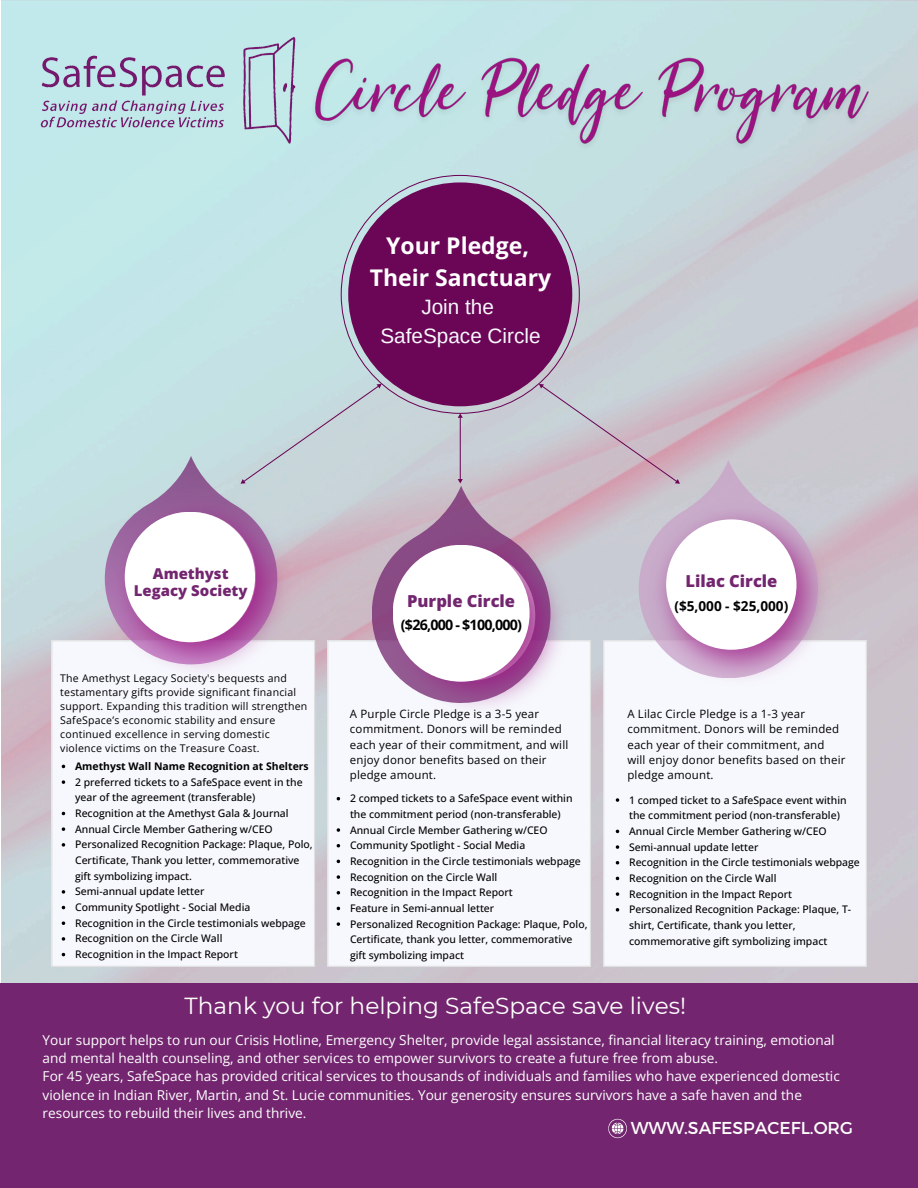
<style>
.page{position:relative;width:918px;height:1188px;background:#fff}
.page>*{position:absolute;margin:0;border:0;box-sizing:border-box;transform-origin:0 0}
.t1{font:23.2px "Montserrat";color:#fff}
.t2{font:700 23px/31.6px "Open Sans";color:#fff;text-align:center}
.t3{font:20.8px/28.8px "Arimo";color:#f7f8fd;text-align:center}
.t4{font:17.2px "Montserrat";color:#fff}
.t5{font:800 16.6px "Open Sans";color:#73266f}
.t6{font:800 16.4px "Open Sans";color:#73266f}
.t7{font:800 15px/17.2px "Open Sans";color:#73266f;text-align:center}
.t8{font:700 14.2px "Open Sans";letter-spacing:-.055em;color:#000}
.t9{font:13.6px/18.2px "Open Sans";color:#fff}
.t10{font:700 13.6px "Open Sans";color:#000}
.t11{font:11.4px/15.2px "Open Sans";letter-spacing:.015em;color:#000}
.t12{font:10.6px/14px "Open Sans";letter-spacing:.02em;color:#000}
.t13{font:500 10.4px/15.6px "Open Sans";color:#000}
.t14{font:700 10.4px "Open Sans";color:#000}
</style>
<div class="page">
<img style="left:1px;top:0;width:917px;height:984px">
<div style="left:0;top:984px;width:918px;height:204px;background:#73266f"></div>
<img style="left:38px;top:36px;width:260px;height:111px">
<img style="left:306px;top:39px;width:574px;height:119px">
<svg style="left:608px;top:1119px;width:19px;height:19px"></svg>
<svg style="left:327px;top:703px;width:264px;height:264px"></svg>
<svg style="left:603px;top:640px;width:264px;height:327px"></svg>
<svg style="left:51px;top:640px;width:264px;height:327px"></svg>
<img style="left:100px;top:486px;width:5px;height:201px">
<img style="left:379px;top:703px;width:201px;height:22px">
<img style="left:818px;top:493px;width:23px;height:203px">
<div style="left:348px;top:182px;width:224px;height:224px;background:#6b0556;border-radius:50%"></div>
<svg style="left:105px;top:384px;width:713px;height:319px"></svg>
<svg style="left:62px;top:780px;width:3px;height:4px"></svg>
<svg style="left:62px;top:827px;width:3px;height:4px"></svg>
<svg style="left:62px;top:843px;width:3px;height:4px"></svg>
<svg style="left:62px;top:890px;width:3px;height:4px"></svg>
<svg style="left:62px;top:921px;width:3px;height:4px"></svg>
<svg style="left:62px;top:937px;width:3px;height:4px"></svg>
<svg style="left:337px;top:828px;width:3px;height:4px"></svg>
<svg style="left:337px;top:875px;width:3px;height:4px"></svg>
<svg style="left:337px;top:891px;width:3px;height:4px"></svg>
<svg style="left:337px;top:922px;width:3px;height:4px"></svg>
<svg style="left:616px;top:798px;width:3px;height:4px"></svg>
<svg style="left:616px;top:845px;width:3px;height:4px"></svg>
<svg style="left:616px;top:892px;width:3px;height:4px"></svg>
<svg style="left:616px;top:908px;width:3px;height:4px"></svg>
<p class="t2" style="left:370px;top:230px;width:183px">Your Pledge,<br>Their Sanctuary</p>
<p class="t3" style="left:380px;top:293px;width:162px">Join the<br>SafeSpace Circle</p>
<p class="t7" style="left:134px;top:565px;width:115px">Amethyst<br>Legacy Society</p>
<p class="t12" style="left:60px;top:671px;width:249px">The Amethyst Legacy Society's bequests and testamentary gifts provide significant financial support. Expanding this tradition will strengthen SafeSpace’s economic stability and ensure continued excellence in serving domestic violence victims on the Treasure Coast.</p>
<h6 class="t14" style="left:75px;top:759px;width:235px">Amethyst Wall Name Recognition at Shelters</h6>
<p class="t13" style="left:75px;top:774px;width:229px">2 preferred tickets to a SafeSpace event in the year of the agreement (transferable)</p>
<h6 class="t13" style="left:75px;top:805px;width:215px">Recognition at the Amethyst Gala &amp; Journal</h6>
<p class="t13" style="left:75px;top:821px;width:199px">Annual Circle Member Gathering w/CEO</p>
<p class="t13" style="left:75px;top:836px;width:239px">Personalized Recognition Package: Plaque, Polo,<br>Certificate, Thank you letter, commemorative gift symbolizing impact.</p>
<p class="t13" style="left:75px;top:884px;width:131px">Semi-annual update letter</p>
<p class="t13" style="left:75px;top:899px;width:177px">Community Spotlight - Social Media</p>
<p class="t13" style="left:75px;top:915px;width:232px">Recognition in the Circle testimonials webpage</p>
<p class="t13" style="left:75px;top:931px;width:149px">Recognition on the Circle Wall</p>
<p class="t13" style="left:75px;top:946px;width:164px">Recognition in the Impact Report</p>
<h6 class="t5" style="left:407px;top:589px;width:110px">Purple Circle</h6>
<h6 class="t8" style="left:401px;top:614px;width:123px">($26,000 - $100,000)</h6>
<p class="t6" style="left:685px;top:569px;width:93px">Lilac Circle</p>
<p class="t10" style="left:674px;top:596px;width:115px">($5,000 - $25,000)</p>
<p class="t11" style="left:350px;top:706px;width:220px">A Purple Circle Pledge is a 3-5 year commitment. Donors will be reminded each year of their commitment, and will enjoy donor benefits based on their pledge amount.</p>
<p class="t11" style="left:627px;top:706px;width:219px">A Lilac Circle Pledge is a 1-3 year commitment. Donors will be reminded each year of their commitment, and<br>will enjoy donor benefits based on their pledge amount.</p>
<p class="t13" style="left:629px;top:792px;width:219px">1 comped ticket to a SafeSpace event within the commitment period (non-transferable)</p>
<p class="t13" style="left:629px;top:823px;width:199px">Annual Circle Member Gathering w/CEO</p>
<p class="t13" style="left:629px;top:839px;width:131px">Semi-annual update letter</p>
<p class="t13" style="left:629px;top:854px;width:232px">Recognition in the Circle testimonials webpage</p>
<p class="t13" style="left:629px;top:870px;width:149px">Recognition on the Circle Wall</p>
<p class="t13" style="left:629px;top:886px;width:164px">Recognition in the Impact Report</p>
<p class="t13" style="left:629px;top:901px;width:224px">Personalized Recognition Package: Plaque, T&shy;shirt, Certificate, thank you letter, commemorative gift symbolizing impact</p>
<p class="t13" style="left:350px;top:790px;width:224px">2 comped tickets to a SafeSpace event within the commitment period (non-transferable)</p>
<p class="t13" style="left:350px;top:822px;width:199px">Annual Circle Member Gathering w/CEO</p>
<p class="t13" style="left:350px;top:837px;width:177px">Community Spotlight - Social Media</p>
<p class="t13" style="left:350px;top:853px;width:232px">Recognition in the Circle testimonials webpage</p>
<p class="t13" style="left:350px;top:869px;width:149px">Recognition on the Circle Wall</p>
<p class="t13" style="left:350px;top:884px;width:164px">Recognition in the Impact Report</p>
<p class="t13" style="left:350px;top:900px;width:146px">Feature in Semi-annual letter</p>
<p class="t13" style="left:350px;top:916px;width:239px">Personalized Recognition Package: Plaque, Polo,<br>Certificate, thank you letter, commemorative gift symbolizing impact</p>
<h2 class="t1" style="left:185px;top:991px;width:503px">Thank you for helping SafeSpace save lives!</h2>
<p class="t9" style="left:43px;top:1031px;width:793px">Your support helps to run our Crisis Hotline, Emergency Shelter, provide legal assistance, financial literacy training, emotional and mental health counseling, and other services to empower survivors to create a future free from abuse.</p>
<p class="t9" style="left:43px;top:1067px;width:799px">For 45 years, SafeSpace has provided critical services to thousands of individuals and families who have experienced domestic violence in Indian River, Martin, and St. Lucie communities. Your generosity ensures survivors have a safe haven and the resources to rebuild their lives and thrive.</p>
<h4 class="t4" style="left:631px;top:1117px;width:224px">WWW.SAFESPACEFL.ORG</h4>
</div>
